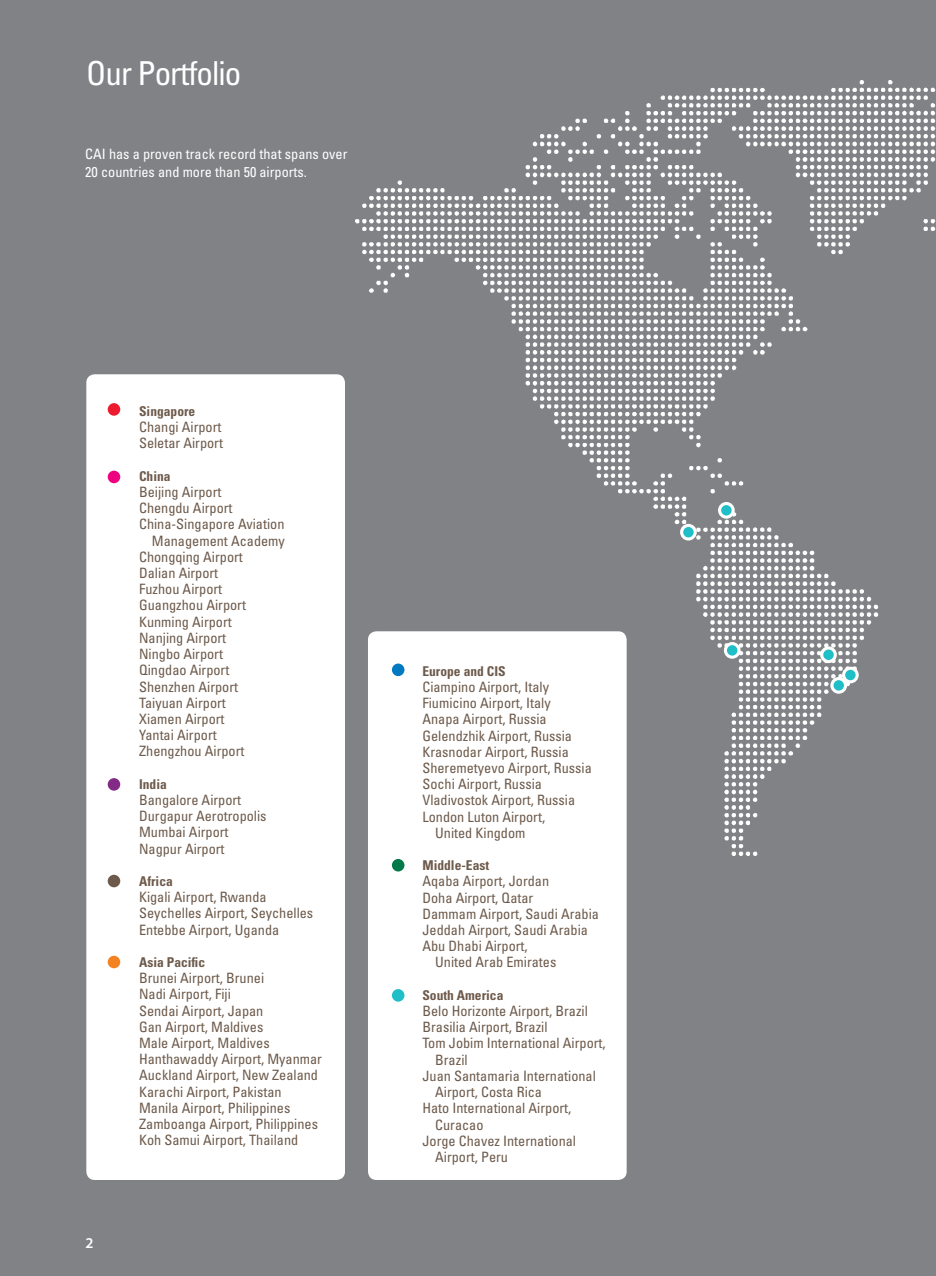
<style>
.page{position:relative;width:936px;height:1276px;background:#fff}
.page>*{position:absolute;margin:0;border:0;box-sizing:border-box;transform-origin:0 0}
.t1{font:condensed 33px "Univers LT Std";letter-spacing:-.03em;color:#fff}
.t2{font:600 15px "Myriad Pro";color:#fff}
.t3{font:condensed 14.25px/16.2px "Univers LT Std";color:#6d5a4b}
.t4{font:condensed 14.25px/17.1px "Univers LT Std";color:#fff}
.t5{font:700 condensed 13.5px "Univers LT Std";color:#6d5a4b}
</style>
<div class="page">
<div style="left:0;top:0;width:935px;height:1276px;background:#808285"></div>
<div style="left:86px;top:374px;width:259px;height:806px;background:#fff;border-radius:9px"></div>
<div style="left:368px;top:631px;width:258px;height:549px;background:#fff;border-radius:9px"></div>
<img style="left:355px;top:81px;width:580px;height:775px">
<div style="left:821px;top:648px;width:14px;height:13px;background:#20bec6;border-radius:50%"></div>
<div style="left:820px;top:646px;width:16px;height:17px;border:3px solid #fff;border-radius:50%"></div>
<svg style="left:725px;top:643px;width:14px;height:14px"></svg>
<div style="left:723px;top:642px;width:17px;height:17px;border:3px solid #fff;border-radius:50%"></div>
<div style="left:843px;top:668px;width:14px;height:14px;background:#20bec6;border-radius:50%"></div>
<div style="left:842px;top:666px;width:16px;height:17px;border:3px solid #fff;border-radius:50%"></div>
<svg style="left:831px;top:678px;width:14px;height:14px"></svg>
<div style="left:830px;top:677px;width:17px;height:17px;border:3px solid #fff;border-radius:50%"></div>
<div style="left:719px;top:503px;width:14px;height:14px;background:#20bec6;border-radius:50%"></div>
<div style="left:718px;top:502px;width:16px;height:16px;border:3px solid #fff;border-radius:50%"></div>
<div style="left:681px;top:525px;width:14px;height:14px;background:#20bec6;border-radius:50%"></div>
<div style="left:680px;top:524px;width:16px;height:16px;border:3px solid #fff;border-radius:50%"></div>
<div style="left:106px;top:402px;width:16px;height:15px;background:#ed1b2f;border-radius:50%"></div>
<div style="left:105px;top:400px;width:18px;height:19px;border:3px solid #fff;border-radius:50%"></div>
<div style="left:106px;top:469px;width:16px;height:16px;background:#ed0181;border-radius:50%"></div>
<div style="left:105px;top:468px;width:18px;height:18px;border:3px solid #fff;border-radius:50%"></div>
<div style="left:390px;top:857px;width:16px;height:16px;background:#007a48;border-radius:50%"></div>
<div style="left:389px;top:856px;width:18px;height:18px;border:3px solid #fff;border-radius:50%"></div>
<div style="left:106px;top:873px;width:16px;height:16px;background:#6d5a4b;border-radius:50%"></div>
<div style="left:105px;top:871px;width:18px;height:19px;border:3px solid #fff;border-radius:50%"></div>
<div style="left:390px;top:987px;width:16px;height:16px;background:#20bec6;border-radius:50%"></div>
<div style="left:389px;top:986px;width:18px;height:18px;border:3px solid #fff;border-radius:50%"></div>
<div style="left:106px;top:776px;width:16px;height:16px;background:#822a85;border-radius:50%"></div>
<div style="left:105px;top:775px;width:18px;height:18px;border:3px solid #fff;border-radius:50%"></div>
<div style="left:106px;top:954px;width:16px;height:16px;background:#f58220;border-radius:50%"></div>
<div style="left:105px;top:952px;width:18px;height:19px;border:3px solid #fff;border-radius:50%"></div>
<div style="left:390px;top:662px;width:16px;height:15px;background:#0079c1;border-radius:50%"></div>
<div style="left:389px;top:660px;width:18px;height:19px;border:3px solid #fff;border-radius:50%"></div>
<h1 class="t1" style="left:86px;top:53px;width:156px">Our Portfolio</h1>
<p class="t4" style="left:85px;top:146px;width:263px">CAI has a proven track record that spans over<br>20 countries and more than 50 airports.</p>
<p class="t2" style="left:85px;top:1234px;width:10px">2</p>
<p class="t5" style="left:139px;top:403px;width:58px">Singapore</p>
<p class="t3" style="left:139px;top:419px;width:85px">Changi Airport<br>Seletar Airport</p>
<p class="t5" style="left:139px;top:468px;width:33px">China</p>
<p class="t3" style="left:139px;top:484px;width:84px">Beijing Airport</p>
<p class="t3" style="left:139px;top:500px;width:95px">Chengdu Airport</p>
<p class="t3" style="left:139px;top:516px;width:147px">China-Singapore Aviation</p>
<p class="t3" style="left:152px;top:532px;width:134px">Management Academy</p>
<p class="t3" style="left:139px;top:548px;width:105px">Chongqing Airport</p>
<p class="t3" style="left:139px;top:565px;width:81px">Dalian Airport</p>
<p class="t3" style="left:139px;top:581px;width:85px">Fuzhou Airport</p>
<p class="t3" style="left:139px;top:597px;width:108px">Guangzhou Airport</p>
<p class="t3" style="left:139px;top:613px;width:94px">Kunming Airport</p>
<p class="t3" style="left:139px;top:629px;width:89px">Nanjing Airport</p>
<p class="t3" style="left:139px;top:646px;width:85px">Ningbo Airport</p>
<p class="t3" style="left:139px;top:662px;width:92px">Qingdao Airport</p>
<p class="t3" style="left:139px;top:678px;width:100px">Shenzhen Airport</p>
<p class="t3" style="left:139px;top:694px;width:88px">Taiyuan Airport</p>
<p class="t3" style="left:139px;top:710px;width:87px">Xiamen Airport</p>
<p class="t3" style="left:139px;top:727px;width:79px">Yantai Airport</p>
<p class="t3" style="left:139px;top:743px;width:107px">Zhengzhou Airport</p>
<p class="t5" style="left:139px;top:775px;width:29px">India</p>
<p class="t3" style="left:139px;top:791px;width:129px">Bangalore Airport<br>Durgapur Aerotropolis<br>Mumbai Airport<br>Nagpur Airport</p>
<p class="t5" style="left:139px;top:873px;width:35px">Africa</p>
<p class="t3" style="left:139px;top:889px;width:176px">Kigali Airport, Rwanda<br>Seychelles Airport, Seychelles<br>Entebbe Airport, Uganda</p>
<p class="t5" style="left:139px;top:954px;width:68px">Asia Pacific</p>
<p class="t3" style="left:139px;top:970px;width:184px">Brunei Airport, Brunei<br>Nadi Airport, Fiji<br>Sendai Airport, Japan<br>Gan Airport, Maldives<br>Male Airport, Maldives<br>Hanthawaddy Airport, Myanmar<br>Auckland Airport, New Zealand<br>Karachi Airport, Pakistan<br>Manila Airport, Philippines<br>Zamboanga Airport, Philippines<br>Koh Samui Airport, Thailand</p>
<p class="t5" style="left:422px;top:662px;width:85px">Europe and CIS</p>
<p class="t3" style="left:422px;top:678px;width:128px">Ciampino Airport, Italy</p>
<p class="t3" style="left:422px;top:695px;width:130px">Fiumicino Airport, Italy</p>
<p class="t3" style="left:422px;top:711px;width:126px">Anapa Airport, Russia</p>
<p class="t3" style="left:422px;top:727px;width:151px">Gelendzhik Airport, Russia</p>
<p class="t3" style="left:422px;top:743px;width:148px">Krasnodar Airport, Russia</p>
<p class="t3" style="left:422px;top:759px;width:171px">Sheremetyevo Airport, Russia</p>
<p class="t3" style="left:422px;top:776px;width:121px">Sochi Airport, Russia</p>
<p class="t3" style="left:422px;top:792px;width:154px">Vladivostok Airport, Russia</p>
<p class="t3" style="left:422px;top:808px;width:124px">London Luton Airport,</p>
<p class="t3" style="left:435px;top:824px;width:92px">United Kingdom</p>
<p class="t5" style="left:422px;top:857px;width:68px">Middle-East</p>
<p class="t3" style="left:422px;top:873px;width:128px">Aqaba Airport, Jordan</p>
<p class="t3" style="left:422px;top:889px;width:112px">Doha Airport, Qatar</p>
<p class="t3" style="left:422px;top:905px;width:178px">Dammam Airport, Saudi Arabia</p>
<p class="t3" style="left:422px;top:921px;width:167px">Jeddah Airport, Saudi Arabia</p>
<p class="t3" style="left:422px;top:938px;width:107px">Abu Dhabi Airport,</p>
<p class="t3" style="left:435px;top:954px;width:123px">United Arab Emirates</p>
<p class="t5" style="left:422px;top:986px;width:82px">South America</p>
<p class="t3" style="left:422px;top:1002px;width:167px">Belo Horizonte Airport, Brazil</p>
<p class="t3" style="left:422px;top:1019px;width:127px">Brasilia Airport, Brazil</p>
<p class="t3" style="left:422px;top:1035px;width:185px">Tom Jobim International Airport,</p>
<p class="t3" style="left:435px;top:1051px;width:34px">Brazil</p>
<p class="t3" style="left:422px;top:1067px;width:175px">Juan Santamaria International</p>
<p class="t3" style="left:435px;top:1083px;width:108px">Airport, Costa Rica</p>
<p class="t3" style="left:422px;top:1100px;width:150px">Hato International Airport,</p>
<p class="t3" style="left:435px;top:1116px;width:50px">Curacao</p>
<p class="t3" style="left:422px;top:1132px;width:155px">Jorge Chavez International</p>
<p class="t3" style="left:435px;top:1148px;width:74px">Airport, Peru</p>
</div>
